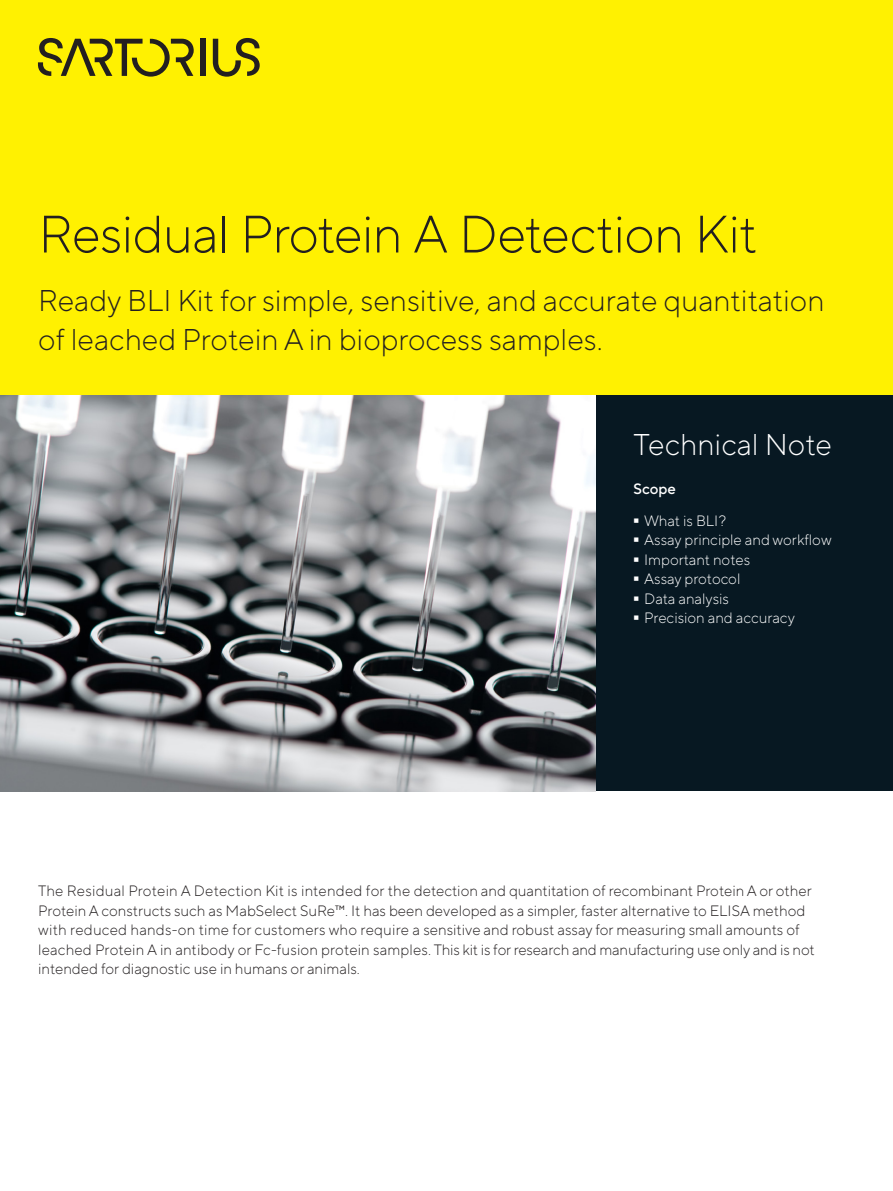
<style>
.page{position:relative;width:893px;height:1191px;background:#fff}
.page>*{position:absolute;margin:0;border:0;box-sizing:border-box;transform-origin:0 0}
.t1{font:300 95.25px "TT Norms Pro";color:#fff;scale:.16 1}
.t2{font:300 52.5px "TT Norms Pro";letter-spacing:-.015em;color:#231f20}
.t3{font:300 30px/39px "TT Norms Pro";color:#231f20}
.t4{font:300 30px "TT Norms Pro";color:#fff}
.t5{font:300 15px/19.5px "TT Norms Pro";color:#231f20}
.t6{font:300 15px "TT Norms Pro";color:#fff}
.t7{font:500 15px "TT Norms Pro";color:#fff}
</style>
<div class="page">
<div style="left:0;top:0;width:893px;height:395px;background:#fff101"></div>
<div style="left:595px;top:395px;width:298px;height:396px;background:#071822"></div>
<div style="left:200px;top:39px;width:5px;height:37px;background:#231f20"></div>
<svg style="left:213px;top:38px;width:47px;height:39px"></svg>
<svg style="left:38px;top:38px;width:156px;height:39px"></svg>
<img style="left:0;top:395px;width:595px;height:396px">
<h2 class="t2" style="left:38px;top:196px;width:721px">Residual Protein A Detection Kit</h2>
<h3 class="t3" style="left:38px;top:279px;width:788px">Ready BLI Kit for simple, sensitive, and accurate quantitation of leached Protein A in bioprocess samples.</h3>
<h3 class="t4" style="left:634px;top:423px;width:200px">Technical Note</h3>
<p class="t7" style="left:634px;top:477px;width:44px">Scope</p>
<h1 class="t1" style="left:634px;top:447px;width:38px">-</h1>
<p class="t6" style="left:644px;top:509px;width:83px">What is BLI?</p>
<h1 class="t1" style="left:634px;top:466px;width:38px">-</h1>
<p class="t6" style="left:644px;top:529px;width:189px">Assay principle and workflow</p>
<h1 class="t1" style="left:634px;top:486px;width:38px">-</h1>
<p class="t6" style="left:644px;top:548px;width:107px">Important notes</p>
<h1 class="t1" style="left:634px;top:505px;width:38px">-</h1>
<p class="t6" style="left:644px;top:568px;width:98px">Assay protocol</p>
<h1 class="t1" style="left:634px;top:525px;width:38px">-</h1>
<p class="t6" style="left:644px;top:587px;width:86px">Data analysis</p>
<h1 class="t1" style="left:634px;top:544px;width:38px">-</h1>
<p class="t6" style="left:644px;top:607px;width:152px">Precision and accuracy</p>
<p class="t5" style="left:38px;top:880px;width:778px">The Residual Protein A Detection Kit is intended for the detection and quantitation of recombinant Protein A or other Protein A constructs such as MabSelect SuRe™. It has been developed as a simpler, faster alternative to ELISA method with reduced hands-on time for customers who require a sensitive and robust assay for measuring small amounts of leached Protein A in antibody or Fc-fusion protein samples. This kit is for research and manufacturing use only and is not intended for diagnostic use in humans or animals.</p>
</div>
